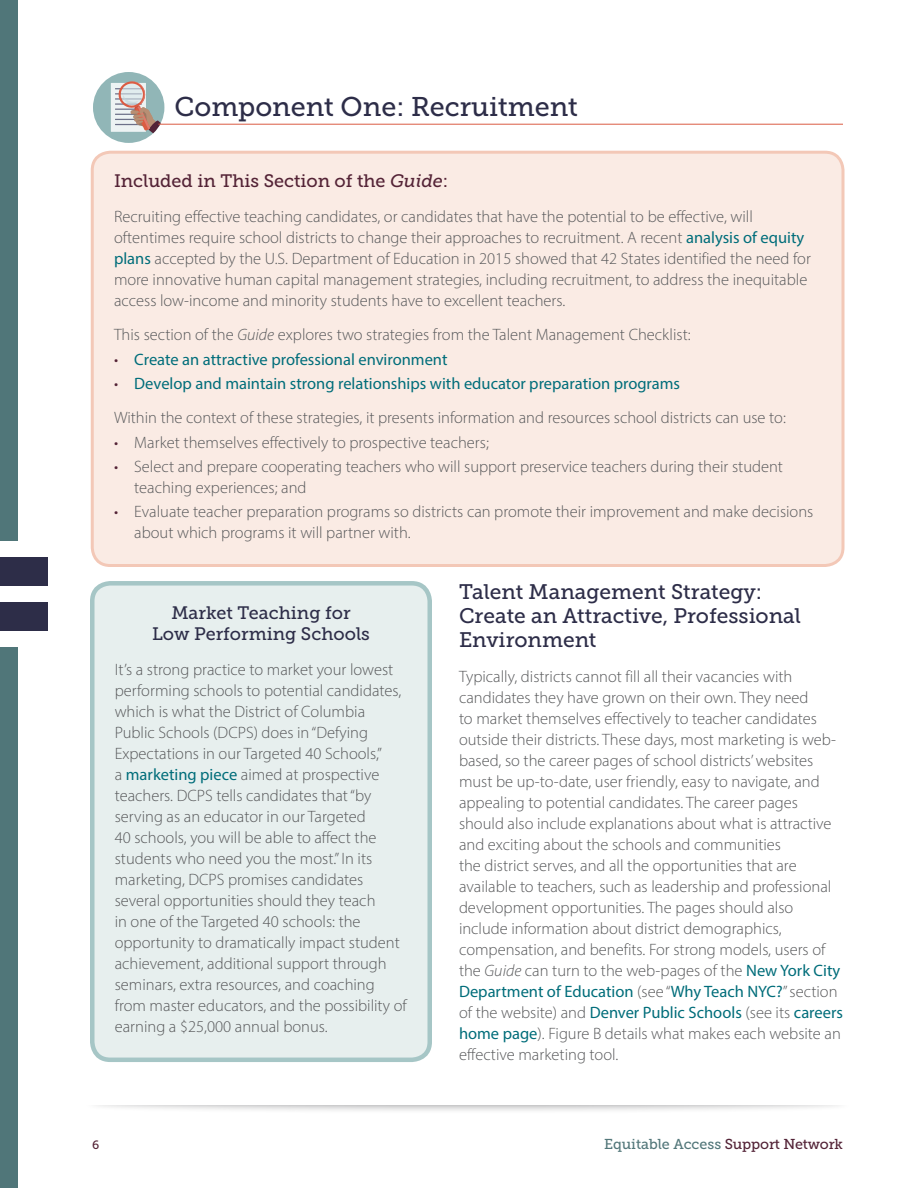
<style>
.page{position:relative;width:918px;height:1188px;background:#fff}
.page>*{position:absolute;margin:0;border:0;box-sizing:border-box;transform-origin:0 0}
.title_level_2{font:27px "Museo Slab 500";color:#2d2d48}
.title_level_2-2{font:21px/24px "Museo Slab 500";color:#2d2d48}
.body_2nd_bullets{font:18px/21px "Museo Slab 500";color:#2d2d48;text-align:center}
.body_2nd_bullets-2{font:18px "Museo Slab 500";color:#542336}
.title_level_2-3{font:300 16.5px/21px "Myriad Pro";color:#57585a}
.body_2nd_bullets-3{font:300 16.5px/21px "Myriad Pro";color:#57585a}
.t1{font:16.5px "Myriad Pro";color:#006d7a}
.t2{font:300 16.5px "Myriad Pro";color:#542336}
.t3{font:14.25px "Museo Slab 500";letter-spacing:-.01em;color:#53777a}
.t4{font:12px "Museo Slab 500";color:#542336}
.s1{font-style:italic}
.s2{font-weight:400;color:#006d7a}
.s3{color:#542336}
.s4{color:#532337}
</style>
<div class="page">
<div style="left:0;top:0;width:18px;height:541px;background:#507679"></div>
<div style="left:0;top:557px;width:48px;height:29px;background:#2d2d48"></div>
<div style="left:0;top:602px;width:48px;height:29px;background:#2d2d48"></div>
<div style="left:0;top:647px;width:18px;height:541px;background:#507679"></div>
<div style="left:84px;top:1088px;width:767px;height:26px;background:#808083;opacity:.75"></div>
<div style="left:54px;top:1082px;width:827px;height:24px;background:#fff"></div>
<div style="left:93px;top:72px;width:71px;height:71px;background:#91b6b7;border-radius:50%"></div>
<div style="left:111px;top:83px;width:35px;height:49px;background:#edf3f3"></div>
<svg style="left:115px;top:80px;width:46px;height:53px"></svg>
<div style="left:92px;top:583px;width:338px;height:477px;background:#e7efee;border-radius:18px"></div>
<div style="left:90px;top:581px;width:342px;height:481px;border:4px solid #a6c6c6;border-radius:18px"></div>
<hr style="left:158px;top:124px;width:685px;height:1px;background:#da5c43">
<div style="left:92px;top:152px;width:751px;height:414px;background:#faebe4;border-radius:18px"></div>
<div style="left:91px;top:151px;width:753px;height:416px;border:3px solid #f3c8b7;border-radius:18px"></div>
<p class="title_level_2" style="left:174px;top:92px;width:405px">Component One: Recruitment</p>
<p class="body_2nd_bullets-2" style="left:114px;top:171px;width:336px">Included in This Section of the <span class="s1">Guide</span>:</p>
<p class="body_2nd_bullets-3" style="left:114px;top:206px;width:692px">Recruiting effective teaching candidates, or candidates that have the potential to be effective, will oftentimes require school districts to change their approaches to recruitment. A recent <span class="s2">analysis of equity</span></p>
<p class="title_level_2-3" style="left:114px;top:248px;width:698px"><span class="s2">plans</span> accepted by the U.S. Department of Education in 2015 showed that 42 States identified the need for</p>
<p class="body_2nd_bullets-3" style="left:114px;top:269px;width:695px">more innovative human capital management strategies, including recruitment, to address the inequitable access low-income and minority students have to excellent teachers.</p>
<p class="body_2nd_bullets-3" style="left:114px;top:324px;width:578px">This section of the <span class="s1">Guide</span> explores two strategies from the Talent Management Checklist:</p>
<p class="t2" style="left:114px;top:349px;width:6px">•</p>
<p class="t1" style="left:134px;top:349px;width:315px">Create an attractive professional environment</p>
<p class="t2" style="left:114px;top:374px;width:6px">•</p>
<p class="t1" style="left:134px;top:373px;width:547px">Develop and maintain strong relationships with educator preparation programs</p>
<p class="body_2nd_bullets-3" style="left:114px;top:407px;width:673px">Within the context of these strategies, it presents information and resources school districts can use to:</p>
<p class="title_level_2-3" style="left:114px;top:432px;width:376px"><span class="s3">•</span> Market themselves effectively to prospective teachers;</p>
<p class="title_level_2-3" style="left:134px;top:456px;width:650px;text-indent:-20px"><span class="s3">•</span> Select and prepare cooperating teachers who will support preservice teachers during their student teaching experiences; and</p>
<p class="title_level_2-3" style="left:134px;top:501px;width:681px;text-indent:-20px"><span class="s3">•</span> Evaluate teacher preparation programs so districts can promote their improvement and make decisions about which programs it will partner with.</p>
<p class="body_2nd_bullets" style="left:152px;top:603px;width:219px">Market Teaching for<br>Low Performing Schools</p>
<p class="body_2nd_bullets-3" style="left:115px;top:659px;width:294px">It’s a strong practice to market your lowest performing schools to potential candidates, which is what the District of Columbia Public Schools (DCPS) does in “Defying Expectations in our Targeted 40 Schools,”<br>a <span class="s2">marketing piece</span> aimed at prospective teachers. DCPS tells candidates that “by serving as an educator in our Targeted<br>40 schools, you will be able to affect the students who need you the most.” In its marketing, DCPS promises candidates several opportunities should they teach<br>in one of the Targeted 40 schools: the opportunity to dramatically impact student achievement, additional support through seminars, extra resources, and coaching from master educators, and the possibility of earning a $25,000 annual bonus.</p>
<p class="title_level_2-2" style="left:459px;top:580px;width:343px">Talent Management Strategy:<br>Create an Attractive, Professional<br>Environment</p>
<p class="title_level_2-3" style="left:459px;top:666px;width:385px">Typically, districts cannot fill all their vacancies with candidates they have grown on their own. They need<br>to market themselves effectively to teacher candidates outside their districts. These days, most marketing is web&shy;based, so the career pages of school districts’ websites must be up-to-date, user friendly, easy to navigate, and appealing to potential candidates. The career pages should also include explanations about what is attractive and exciting about the schools and communities<br>the district serves, and all the opportunities that are available to teachers, such as leadership and professional development opportunities. The pages should also include information about district demographics, compensation, and benefits. For strong models, users of the <span class="s1">Guide</span> can turn to the web-pages of the <span class="s2">New York City Department of Education</span> (see “<span class="s2">Why Teach NYC?</span>” section of the website) and <span class="s2">Denver Public Schools</span> (see its <span class="s2">careers home page</span>). Figure B details what makes each website an effective marketing tool.</p>
<p class="t4" style="left:92px;top:1138px;width:9px">6</p>
<p class="t3" style="left:604px;top:1136px;width:241px">Equitable Access <span class="s4">Support Network</span></p>
</div>
